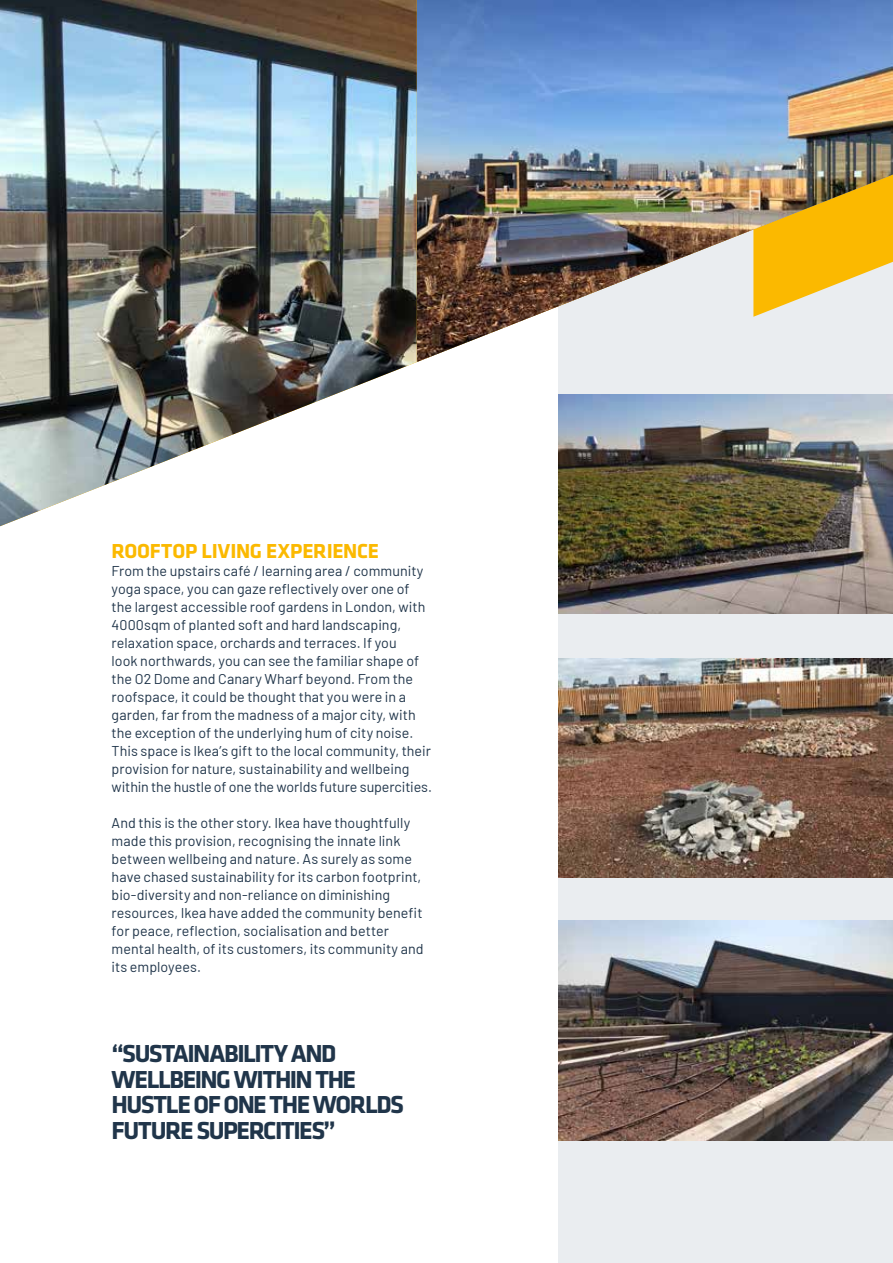
<style>
.page{position:relative;width:893px;height:1263px;background:#fff}
.page>*{position:absolute;margin:0;border:0;box-sizing:border-box;transform-origin:0 0}
.t1{font:700 25.5px/25.5px "Klavika";letter-spacing:-.055em;color:#20354a}
.t2{font:700 21px "Klavika";letter-spacing:-.01em;color:#fbb900}
.t3{font:14.25px/18px "Barlow";letter-spacing:.005em;color:#20354a}
</style>
<div class="page">
<div style="left:558px;top:137px;width:335px;height:1126px;background:#eaedf0"></div>
<img style="left:417px;top:0;width:476px;height:362px">
<img style="left:0;top:0;width:417px;height:526px">
<img style="left:558px;top:395px;width:335px;height:219px">
<img style="left:558px;top:658px;width:335px;height:219px">
<img style="left:558px;top:921px;width:335px;height:219px">
<h2 class="t2" style="left:112px;top:540px;width:269px">ROOFTOP LIVING EXPERIENCE</h2>
<p class="t3" style="left:112px;top:561px;width:322px">From the upstairs café / learning area / community yoga space, you can gaze reflectively over one of the largest accessible roof gardens in London, with 4000sqm of planted soft and hard landscaping, relaxation space, orchards and terraces. If you<br>look northwards, you can see the familiar shape of the O2 Dome and Canary Wharf beyond. From the roofspace, it could be thought that you were in a garden, far from the madness of a major city, with the exception of the underlying hum of city noise.<br>This space is Ikea’s gift to the local community, their provision for nature, sustainability and wellbeing within the hustle of one the worlds future supercities.</p>
<p class="t3" style="left:112px;top:813px;width:313px">And this is the other story. Ikea have thoughtfully made this provision, recognising the innate link between wellbeing and nature. As surely as some have chased sustainability for its carbon footprint, bio-diversity and non-reliance on diminishing resources, Ikea have added the community benefit for peace, reflection, socialisation and better mental health, of its customers, its community and its employees.</p>
<h1 class="t1" style="left:112px;top:1041px;width:294px">“SUSTAINABILITY AND<br>WELLBEING WITHIN THE<br>HUSTLE OF ONE THE WORLDS<br>FUTURE SUPERCITIES”</h1>
</div>
